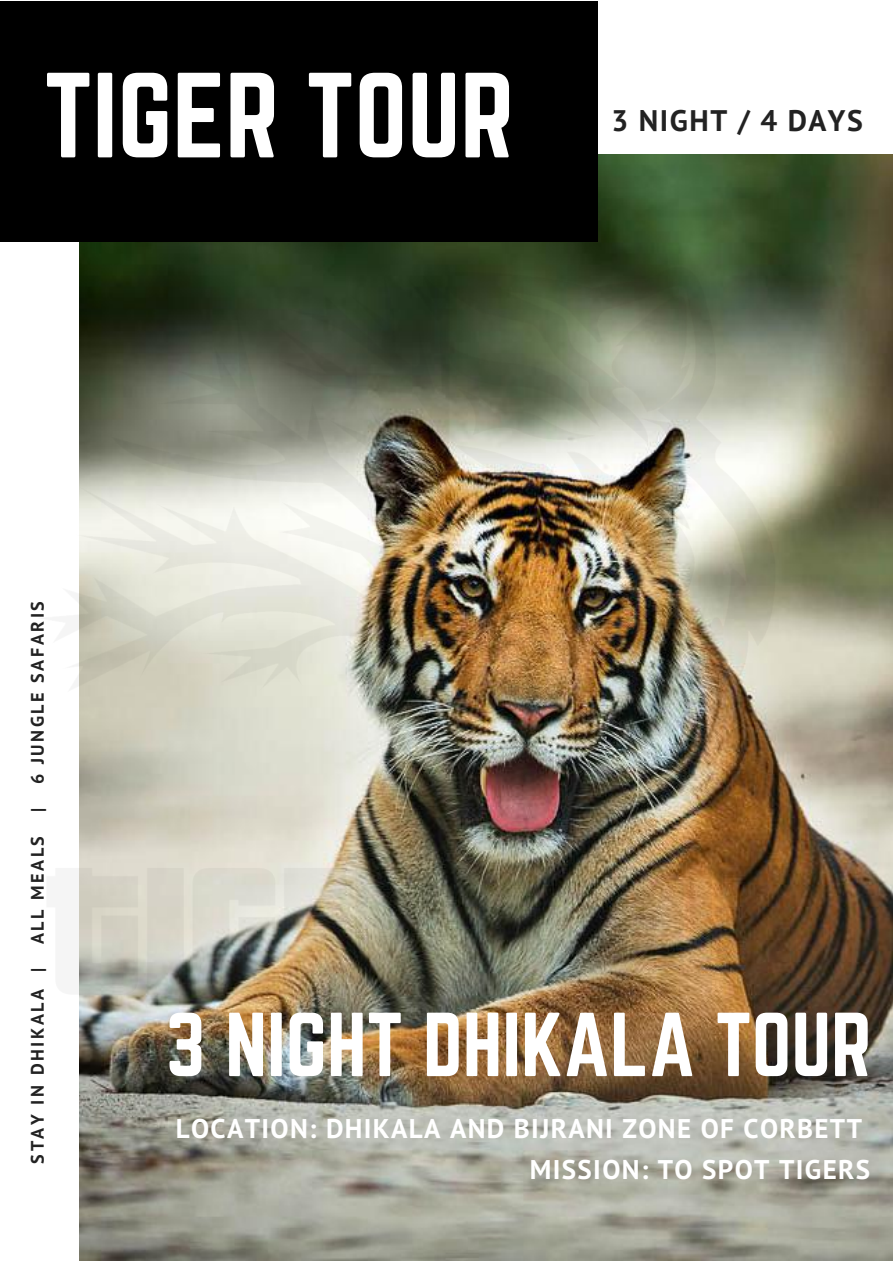
<style>
.page{position:relative;width:893px;height:1263px;background:#fff}
.page>*{position:absolute;margin:0;border:0;box-sizing:border-box;transform-origin:0 0}
.t1{font:105.75px "Norwester";color:#fff}
.t2{font:79.35px "Norwester";color:#fff}
.t3{font:700 29.7px "PT Sans";letter-spacing:.05em;color:#222}
.t4{font:700 27px/40.5px "PT Sans";letter-spacing:.05em;color:#fff}
.t5{font:700 18.15px "PT Sans";letter-spacing:.14em;color:#222}
</style>
<div class="page">
<img style="left:80px;top:154px;width:812px;height:1106px">
<div style="left:0;top:1px;width:598px;height:241px;background:#000"></div>
<img style="left:79px;top:254px;width:791px;height:754px">
<h1 class="t1" style="left:44px;top:65px;width:472px">TIGER TOUR</h1>
<p class="t3" style="left:611px;top:101px;width:253px">3 NIGHT / 4 DAYS</p>
<p class="t5" style="left:25px;top:784px;width:185px;rotate:-90deg">6 JUNGLE SAFARIS</p>
<p class="t5" style="left:25px;top:812px;width:6px;rotate:-90deg">|</p>
<p class="t5" style="left:25px;top:944px;width:110px;rotate:-90deg">ALL MEALS</p>
<p class="t5" style="left:25px;top:1163px;width:197px;rotate:-90deg">STAY IN DHIKALA |</p>
<h2 class="t2" style="left:165px;top:1007px;width:707px">3 NIGHT DHIKALA TOUR</h2>
<p class="t4" style="left:530px;top:1108px;width:342px;text-indent:-354px">LOCATION: DHIKALA AND BIJRANI ZONE OF CORBETT<br>MISSION: TO SPOT TIGERS</p>
</div>
